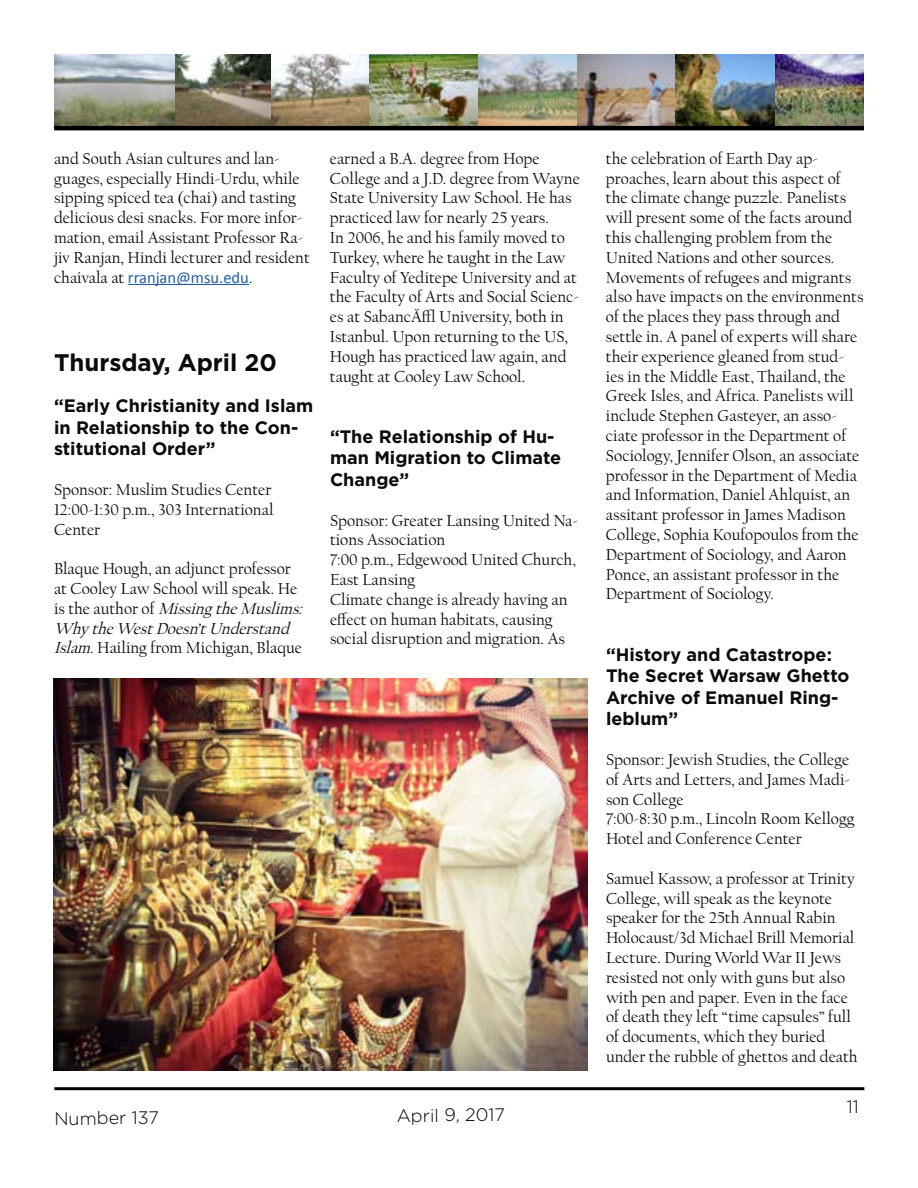
<style>
.page{position:relative;width:918px;height:1188px;background:#fff}
.page>*{position:absolute;margin:0;border:0;box-sizing:border-box;transform-origin:0 0}
.t1{font:700 24px "Gotham";color:#0b0a0b}
.t2{font:700 18px/21.6px "Gotham";color:#0b0a0b}
.t3{font:300 18px "Gotham";letter-spacing:-.01em;color:#000}
.t4{font:16.5px/19.8px "Californian FB";color:#0b0a0b}
.t5{font:16.5px "Calibri";color:#245f9f}
.s1{font-family:"Californian FB";color:#0b0a0b}
.s2{font-style:italic}
</style>
<div class="page">
<hr style="left:128px;top:284px;width:121px;height:1px;background:#245f9f">
<img style="left:54px;top:678px;width:534px;height:393px">
<img style="left:174px;top:54px;width:690px;height:72px">
<img style="left:54px;top:54px;width:120px;height:72px">
<hr style="left:54px;top:126px;width:810px;height:4px;background:#000">
<hr style="left:54px;top:1087px;width:810px;height:3px;background:#000">
<p class="t4" style="left:54px;top:149px;width:257px">and South Asian cultures and lan&shy;guages, especially Hindi-Urdu, while sipping spiced tea (chai) and tasting delicious desi snacks. For more infor&shy;mation, email Assistant Professor Ra&shy;jiv Ranjan, Hindi lecturer and resident</p>
<p class="t5" style="left:54px;top:267px;width:200px"><span class="s1">chaivala at</span> rranjan@msu.edu<span class="s1">.</span></p>
<h1 class="t1" style="left:54px;top:346px;width:225px">Thursday, April 20</h1>
<p class="t2" style="left:54px;top:395px;width:261px">“Early Christianity and Islam in Relationship to the Con&shy;stitutional Order”</p>
<p class="t4" style="left:54px;top:480px;width:221px">Sponsor: Muslim Studies Center<br>12:00-1:30 p.m., 303 International<br>Center</p>
<p class="t4" style="left:54px;top:559px;width:254px">Blaque Hough, an adjunct professor at Cooley Law School will speak. He<br>i s t h e a u t h o r o f <span class="s2">MissingtheMuslims:<br>Why theWestDoesn’tUnderstand Islam</span>. Hailing from Michigan, Blaque</p>
<p class="t4" style="left:330px;top:149px;width:251px">earned a B.A. degree from Hope College and a J.D. degree from Wayne State University Law School. He has practiced law for nearly 25 years.<br>In 2006, he and his family moved to Turkey, where he taught in the Law Faculty of Yeditepe University and at the Faculty of Arts and Social Scienc&shy;es at SabancÄ± University, both in Istanbul. Upon returning to the US, Hough has practiced law again, and taught at Cooley Law School.</p>
<p class="t2" style="left:330px;top:426px;width:233px">“The Relationship of Hu&shy;man Migration to Climate<br>Change”</p>
<p class="t4" style="left:330px;top:511px;width:250px">Sponsor: Greater Lansing United Na&shy;tions Association<br>7:00 p.m., Edgewood United Church,<br>East Lansing<br>Climate change is already having an effect on human habitats, causing social disruption and migration. As</p>
<p class="t3" style="left:54px;top:1107px;width:106px">Number 137</p>
<p class="t3" style="left:397px;top:1104px;width:110px">April 9, 2017</p>
<p class="t4" style="left:606px;top:149px;width:259px">the celebration of Earth Day ap&shy;proaches, learn about this aspect of the climate change puzzle. Panelists will present some of the facts around this challenging problem from the United Nations and other sources.<br>Movements of refugees and migrants also have impacts on the environments of the places they pass through and settle in. A panel of experts will share their experience gleaned from stud&shy;ies in the Middle East, Thailand, the Greek Isles, and Africa. Panelists will include Stephen Gasteyer, an asso&shy;ciate professor in the Department of Sociology, Jennifer Olson, an associate professor in the Department of Media and Information, Daniel Ahlquist, an assitant professor in James Madison College, Sophia Koufopoulos from the Department of Sociology, and Aaron Ponce, an assistant professor in the Department of Sociology.</p>
<p class="t2" style="left:606px;top:643px;width:245px">“History and Catastrope:<br>The Secret Warsaw Ghetto<br>Archive of Emanuel Ring&shy;leblum”</p>
<p class="t4" style="left:606px;top:750px;width:250px">Sponsor: Jewish Studies, the College of Arts and Letters, and James Madi&shy;son College<br>7:00-8:30 p.m., Lincoln Room Kellogg<br>Hotel and Conference Center</p>
<p class="t4" style="left:606px;top:869px;width:253px">Samuel Kassow, a professor at Trinity College, will speak as the keynote speaker for the 25th Annual Rabin Holocaust/3d Michael Brill Memorial Lecture. During World War II Jews resisted not only with guns but also with pen and paper. Even in the face of death they left “time capsules” full of documents, which they buried under the rubble of ghettos and death</p>
<p class="t3" style="left:847px;top:1095px;width:14px">11</p>
</div>
